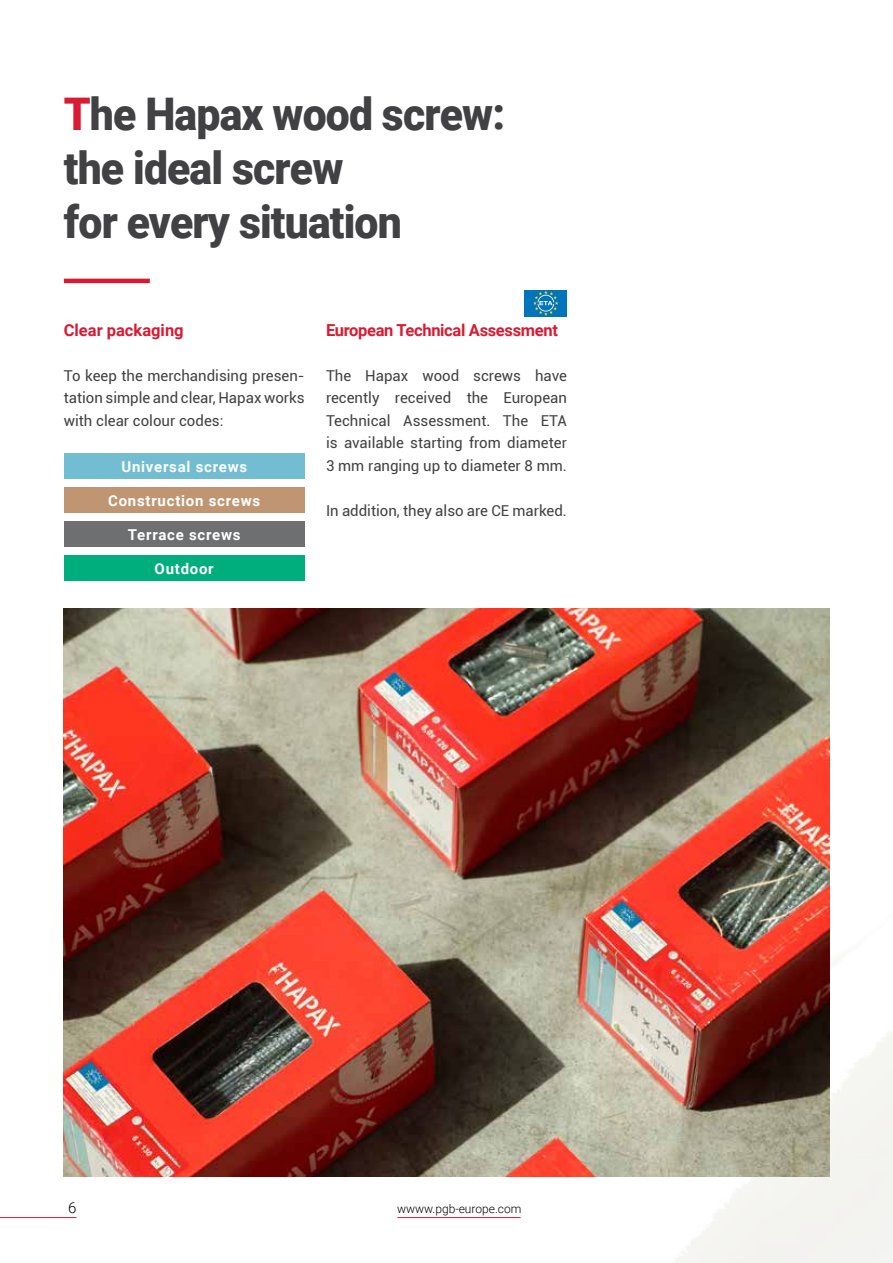
<style>
.page{position:relative;width:893px;height:1263px;background:#fff}
.page>*{position:absolute;margin:0;border:0;box-sizing:border-box;transform-origin:0 0}
.t1{font:900 45px/54px "Roboto";letter-spacing:-.02em;color:#414042;scale:.95 1}
.t2{font:700 16.5px "Roboto";letter-spacing:-.02em;color:#da1a32}
.t3{font:700 16.5px "Roboto";color:#da1a32}
.t4{font:15px/22.5px "Roboto";color:#414042;text-align:justify}
.t5{font:700 15px "Roboto";letter-spacing:.05em;color:#fff}
.t6{font:300 15px "Roboto";color:#000}
.t7{font:300 12px "Roboto";color:#000}
.s1{color:#da1a32}
</style>
<div class="page">
<hr style="left:0;top:1217px;width:77px;height:1px;background:#da1a32">
<hr style="left:397px;top:1217px;width:124px;height:1px;background:#da1a32">
<img style="left:578px;top:608px;width:315px;height:655px">
<img style="left:64px;top:608px;width:765px;height:568px">
<div style="left:525px;top:290px;width:42px;height:26px;background:#0075bc"></div>
<svg style="left:533px;top:291px;width:25px;height:25px"></svg>
<hr style="left:64px;top:279px;width:86px;height:4px;background:#da1a32">
<div style="left:64px;top:454px;width:241px;height:25px;background:#72bdd2"></div>
<div style="left:64px;top:522px;width:241px;height:25px;background:#6e6f71"></div>
<div style="left:64px;top:556px;width:241px;height:25px;background:#00ad7d"></div>
<div style="left:64px;top:488px;width:241px;height:25px;background:#c09572"></div>
<h1 class="t1" style="left:64px;top:86px;width:466px"><span class="s1">T</span>he Hapax wood screw: the ideal screw<br>for every situation</h1>
<p class="t3" style="left:64px;top:318px;width:121px">Clear packaging</p>
<p class="t4" style="left:64px;top:364px;width:242px">To keep the merchandising presen&shy;tation simple and clear, Hapax works with clear colour codes:</p>
<p class="t5" style="left:121px;top:456px;width:127px">Universal screws</p>
<p class="t5" style="left:108px;top:490px;width:154px">Construction screws</p>
<p class="t5" style="left:128px;top:524px;width:114px">Terrace screws</p>
<p class="t5" style="left:155px;top:558px;width:61px">Outdoor</p>
<p class="t2" style="left:326px;top:318px;width:233px">European Technical Assessment</p>
<p class="t4" style="left:326px;top:364px;width:242px">The Hapax wood screws have recently received the European Technical Assessment. The ETA is available starting from diameter 3 mm ranging up to diameter 8 mm.</p>
<p class="t4" style="left:326px;top:499px;width:242px">In addition, they also are CE marked.</p>
<p class="t6" style="left:68px;top:1197px;width:10px">6</p>
<p class="t7" style="left:397px;top:1200px;width:126px">wwww.pgb-europe.com</p>
</div>
